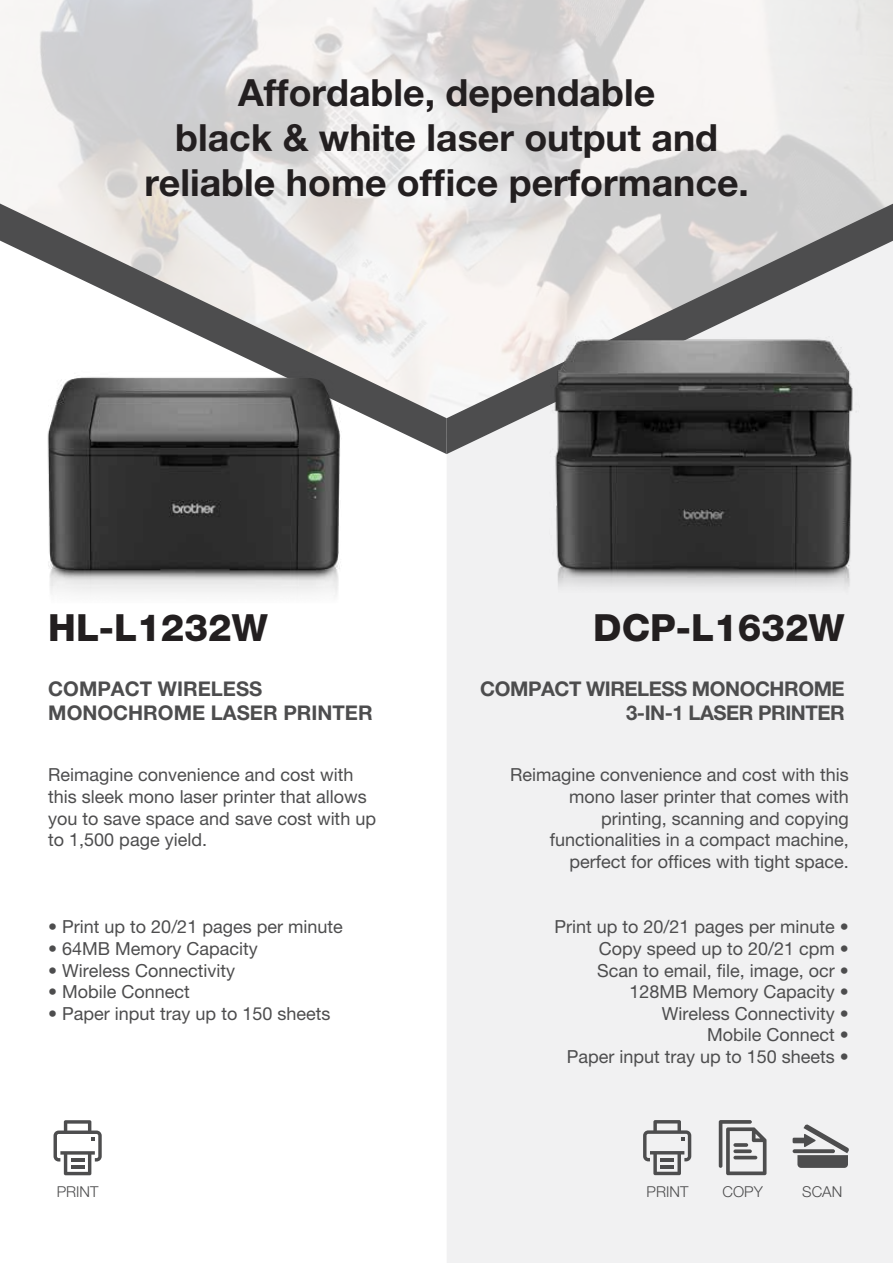
<style>
.page{position:relative;width:893px;height:1263px;background:#fff}
.page>*{position:absolute;margin:0;border:0;box-sizing:border-box;transform-origin:0 0}
.t1{font:700 37.5px/45px "Helvetica Neue LT Pro";color:#231f20;text-align:center}
.t2{font:800 37.5px "Helvetica Neue LT Pro";color:#231f20}
.t3{font:700 20.25px/24.3px "Helvetica Neue LT Pro";letter-spacing:-.025em;color:#4d4d4e;text-align:right}
.t4{font:700 20.25px/24.3px "Helvetica Neue LT Pro";color:#4d4d4e}
.t5{font:18px/21.6px "Helvetica Neue LT Pro";color:#4d4d4e;text-align:right}
.t6{font:300 15px "Helvetica Neue LT Pro";color:#4d4d4e}
</style>
<div class="page">
<div style="left:447px;top:454px;width:446px;height:809px;background:#f1f1f2"></div>
<img style="left:0;top:0;width:893px;height:204px">
<svg style="left:0;top:204px;width:447px;height:250px"></svg>
<svg style="left:447px;top:204px;width:446px;height:250px"></svg>
<img style="left:0;top:336px;width:445px;height:260px">
<img style="left:480px;top:224px;width:413px;height:449px">
<svg style="left:54px;top:1120px;width:48px;height:55px"></svg>
<hr style="left:71px;top:1158px;width:14px;height:3px;background:#4d4d4e">
<hr style="left:71px;top:1165px;width:14px;height:3px;background:#4d4d4e">
<svg style="left:719px;top:1120px;width:47px;height:55px"></svg>
<svg style="left:793px;top:1124px;width:56px;height:44px"></svg>
<svg style="left:643px;top:1120px;width:48px;height:55px"></svg>
<hr style="left:660px;top:1158px;width:14px;height:3px;background:#4d4d4e">
<hr style="left:660px;top:1165px;width:14px;height:3px;background:#4d4d4e">
<h1 class="t1" style="left:144px;top:69px;width:606px">Affordable, dependable<br>black &amp; white laser output and reliable home office performance.</h1>
<h1 class="t2" style="left:48px;top:605px;width:221px">HL-L1232W</h1>
<h1 class="t2" style="left:593px;top:605px;width:253px">DCP-L1632W</h1>
<p class="t4" style="left:48px;top:676px;width:326px">COMPACT WIRELESS<br>MONOCHROME LASER PRINTER</p>
<p class="t3" style="left:480px;top:676px;width:366px">COMPACT WIRELESS MONOCHROME<br>3-IN-1 LASER PRINTER</p>
<p class="t5" style="left:48px;top:764px;width:329px;text-align:left">Reimagine convenience and cost with this sleek mono laser printer that allows you to save space and save cost with up to 1,500 page yield.</p>
<p class="t5" style="left:510px;top:764px;width:340px">Reimagine convenience and cost with this mono laser printer that comes with printing, scanning and copying functionalities in a compact machine, perfect for offices with tight space.</p>
<p class="t5" style="left:48px;top:916px;width:296px">• Print up to 20/21 pages per minute</p>
<p class="t5" style="left:48px;top:937px;width:211px">• 64MB Memory Capacity</p>
<p class="t5" style="left:48px;top:959px;width:189px">• Wireless Connectivity</p>
<p class="t5" style="left:48px;top:981px;width:143px">• Mobile Connect</p>
<p class="t5" style="left:48px;top:1002px;width:284px">• Paper input tray up to 150 sheets</p>
<p class="t6" style="left:57px;top:1182px;width:43px">PRINT</p>
<p class="t5" style="left:554px;top:916px;width:296px">Print up to 20/21 pages per minute •<br>Copy speed up to 20/21 cpm •<br>Scan to email, file, image, ocr •<br>128MB Memory Capacity •<br>Wireless Connectivity •<br>Mobile Connect •<br>Paper input tray up to 150 sheets •</p>
<p class="t6" style="left:647px;top:1182px;width:43px">PRINT</p>
<p class="t6" style="left:722px;top:1182px;width:42px">COPY</p>
<p class="t6" style="left:802px;top:1182px;width:42px">SCAN</p>
</div>
